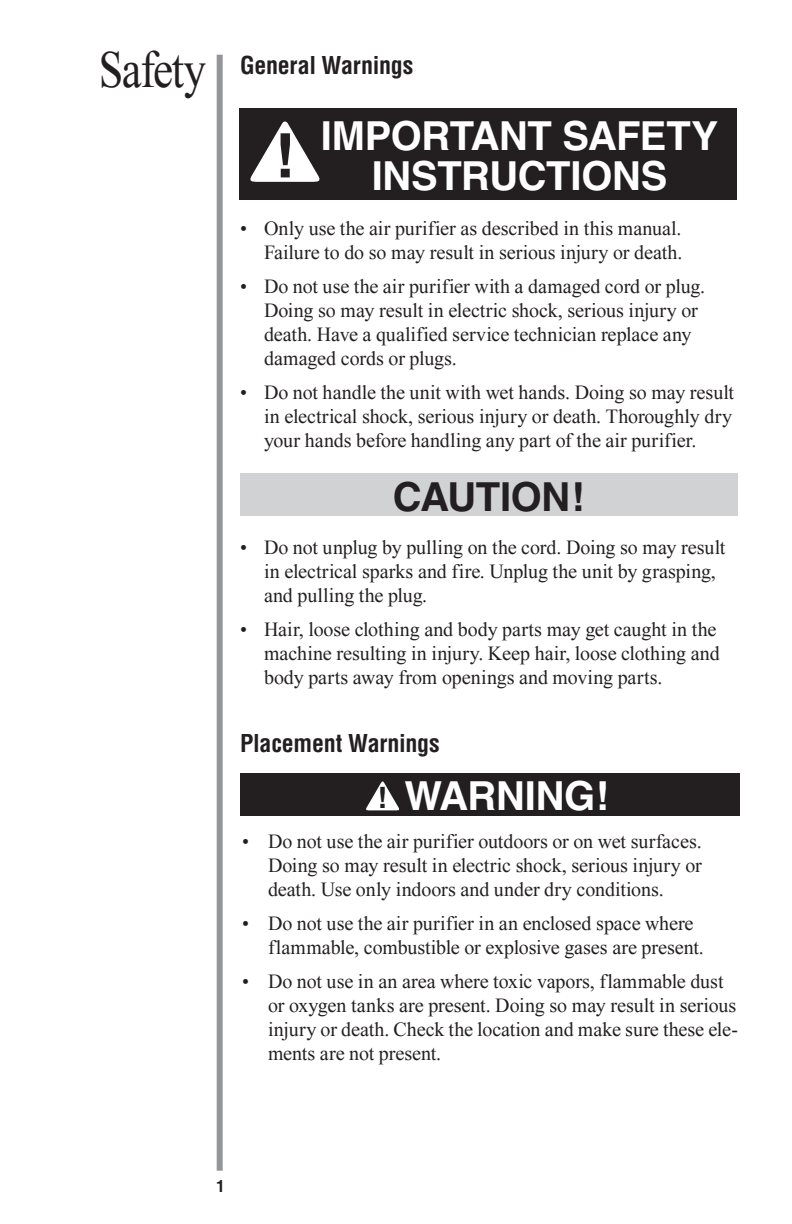
<style>
.page{position:relative;width:792px;height:1224px;background:#fff}
.page>*{position:absolute;margin:0;border:0;box-sizing:border-box;transform-origin:0 0}
.t1{font:700 61.6px "Helvetica";color:#231f20}
.Oreck_Main_Head{font:52px "Times";letter-spacing:-.025em;color:#231f20;scale:.85 1}
.t2{font:700 40px "Helvetica";letter-spacing:-.01em;color:#fff}
.t3{font:700 40px "Helvetica";letter-spacing:-.01em;color:#231f20}
.t4{font:700 29.4px "Helvetica";color:#231f20}
.Oreck_Sub-head{font:700 condensed 24px "Helvetica";letter-spacing:-.01em;color:#231f20}
.Oreck_indented_text{font:20px/24px "Times";color:#231f20}
.Indented_Text{font:20px/24px "Times";letter-spacing:-.005em;color:#231f20}
</style>
<div class="page">
<div style="left:217px;top:55px;width:6px;height:1116px;background:#939598"></div>
<div style="left:240px;top:108px;width:497px;height:92px;background:#231f20"></div>
<svg style="left:250px;top:122px;width:69px;height:60px"></svg>
<div style="left:240px;top:473px;width:498px;height:43px;background:#d1d2d4"></div>
<div style="left:240px;top:774px;width:500px;height:42px;background:#231f20"></div>
<svg style="left:366px;top:782px;width:33px;height:28px"></svg>
<p class="Oreck_Main_Head" style="left:99px;top:39px;width:128px">Safety</p>
<p class="Oreck_Sub-head" style="left:240px;top:51px;width:175px">General Warnings</p>
<p class="t1" style="left:274px;top:114px;width:22px">!</p>
<p class="t2" style="left:321px;top:112px;width:399px">IMPORTANT SAFETY</p>
<p class="t2" style="left:372px;top:152px;width:297px">INSTRUCTIONS</p>
<p class="Oreck_indented_text" style="left:240px;top:216px;width:444px;text-align:right">• Only use the air purifier as described in this manual.<br>Failure to do so may result in serious injury or death.</p>
<p class="Oreck_indented_text" style="left:264px;top:274px;width:443px;text-indent:-24px">• Do not use the air purifier with a damaged cord or plug.<br>Doing so may result in electric shock, serious injury or death. Have a qualified service technician replace any damaged cords or plugs.</p>
<p class="Oreck_indented_text" style="left:264px;top:380px;width:472px;text-align:justify;text-indent:-24px">• Do not handle the unit with wet hands. Doing so may result in electrical shock, serious injury or death. Thoroughly dry your hands before handling any part of the air purifier.</p>
<p class="t3" style="left:393px;top:472px;width:194px">CAUTION!</p>
<p class="Oreck_indented_text" style="left:264px;top:535px;width:463px;text-indent:-24px">• Do not unplug by pulling on the cord. Doing so may result in electrical sparks and fire. Unplug the unit by grasping, and pulling the plug.</p>
<p class="Oreck_indented_text" style="left:264px;top:617px;width:457px;text-indent:-24px">• Hair, loose clothing and body parts may get caught in the machine resulting in injury. Keep hair, loose clothing and body parts away from openings and moving parts.</p>
<p class="Oreck_Sub-head" style="left:240px;top:729px;width:201px">Placement Warnings</p>
<p class="t4" style="left:377px;top:778px;width:11px">!</p>
<p class="t2" style="left:404px;top:771px;width:207px">WARNING!</p>
<p class="Indented_Text" style="left:268px;top:829px;width:435px;text-align:justify;text-indent:-26px">• Do not use the air purifier outdoors or on wet surfaces.<br>Doing so may result in electric shock, serious injury or death. Use only indoors and under dry conditions.</p>
<p class="Indented_Text" style="left:268px;top:911px;width:437px;text-indent:-26px">• Do not use the air purifier in an enclosed space where flammable, combustible or explosive gases are present.</p>
<p class="Indented_Text" style="left:268px;top:969px;width:471px;text-indent:-26px">• Do not use in an area where toxic vapors, flammable dust or oxygen tanks are present. Doing so may result in serious injury or death. Check the location and make sure these ele&shy;ments are not present.</p>
</div>
